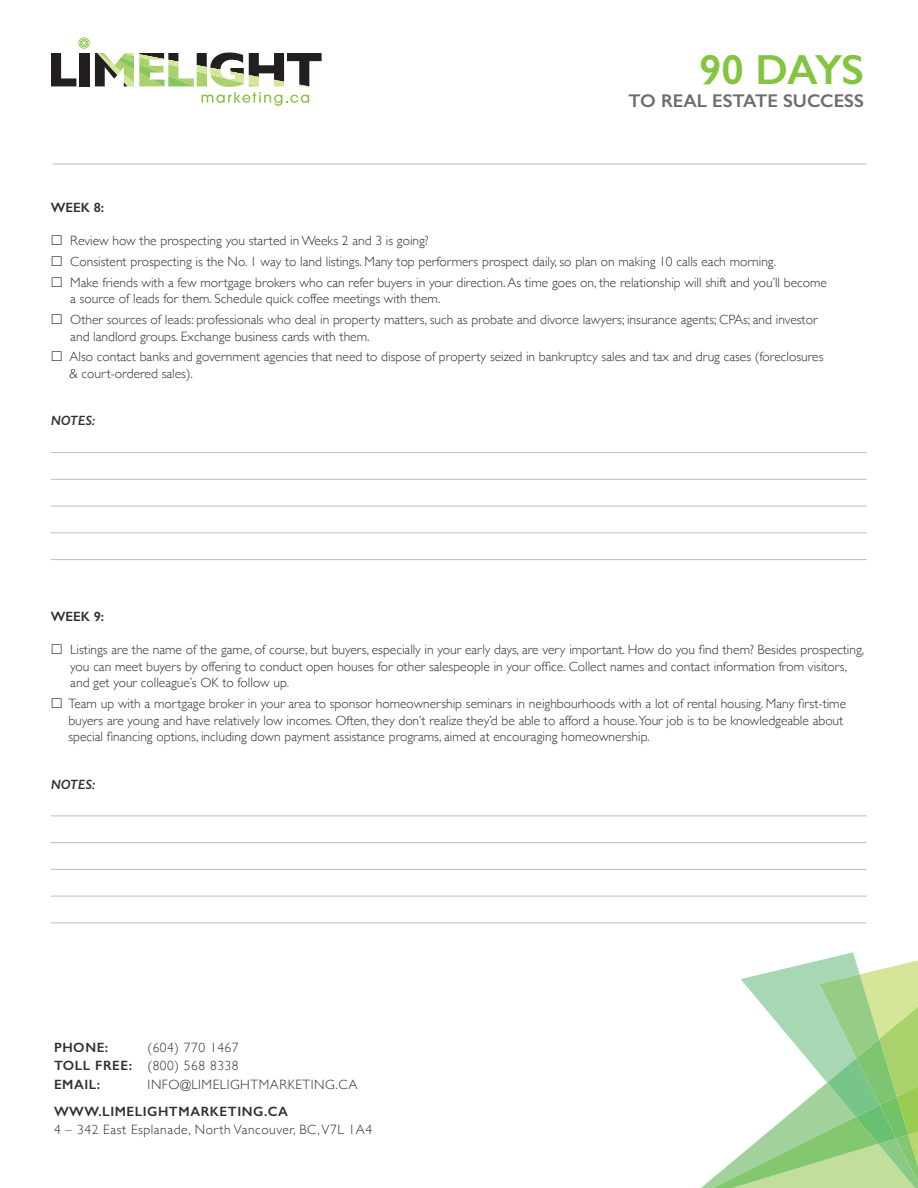
<style>
.page{position:relative;width:918px;height:1188px;background:#fff}
.page>*{position:absolute;margin:0;border:0;box-sizing:border-box;transform-origin:0 0}
.t1{font:600 42.3px "Gill Sans";letter-spacing:-.025em;color:#84c440}
.t2{font:600 18.45px "Gill Sans";color:#6c6d70}
.t3{font:300 13.5px/16.5px "Gill Sans";color:#312f30}
.t4{font:300 13.5px/18px "Gill Sans";letter-spacing:.04em;color:#312f30;text-align:right}
.t5{font:600 13.5px "Gill Sans";letter-spacing:.04em;color:#312f30}
.t6{font:italic 600 13.5px "Gill Sans";color:#312f30}
.s1{font-weight:600}
</style>
<div class="page">
<svg style="left:701px;top:952px;width:217px;height:236px"></svg>
<svg style="left:51px;top:37px;width:271px;height:69px"></svg>
<hr style="left:51px;top:452px;width:816px;height:1px;background:#bcbdc0">
<hr style="left:51px;top:479px;width:816px;height:1px;background:#bcbdc0">
<hr style="left:51px;top:506px;width:816px;height:1px;background:#bcbdc0">
<hr style="left:51px;top:532px;width:816px;height:1px;background:#bcbdc0">
<hr style="left:51px;top:559px;width:816px;height:1px;background:#bcbdc0">
<hr style="left:51px;top:815px;width:816px;height:1px;background:#bcbdc0">
<hr style="left:51px;top:842px;width:816px;height:1px;background:#bcbdc0">
<hr style="left:51px;top:869px;width:816px;height:1px;background:#bcbdc0">
<hr style="left:51px;top:896px;width:816px;height:1px;background:#bcbdc0">
<hr style="left:51px;top:922px;width:816px;height:1px;background:#bcbdc0">
<hr style="left:52px;top:164px;width:815px;height:1px;background:#bcbdc0">
<h1 class="t1" style="left:699px;top:44px;width:166px">90 DAYS</h1>
<h2 class="t2" style="left:629px;top:90px;width:237px">TO REAL ESTATE SUCCESS</h2>
<p class="t5" style="left:51px;top:200px;width:55px">WEEK 8:</p>
<p class="t3" style="left:70px;top:232px;width:360px">Review how the prospecting you started in Weeks 2 and 3 is going?</p>
<p class="t3" style="left:70px;top:253px;width:707px">Consistent prospecting is the No. 1 way to land listings. Many top performers prospect daily, so plan on making 10 calls each morning.</p>
<p class="t3" style="left:70px;top:274px;width:758px">Make friends with a few mortgage brokers who can refer buyers in your direction. As time goes on, the relationship will shift and you’ll become a source of leads for them. Schedule quick coffee meetings with them.</p>
<p class="t3" style="left:70px;top:311px;width:749px">Other sources of leads: professionals who deal in property matters, such as probate and divorce lawyers; insurance agents; CPAs; and investor and landlord groups. Exchange business cards with them.</p>
<p class="t3" style="left:69px;top:348px;width:756px">Also contact banks and government agencies that need to dispose of property seized in bankruptcy sales and tax and drug cases (foreclosures &amp; court-ordered sales).</p>
<p class="t6" style="left:51px;top:413px;width:46px">NOTES:</p>
<p class="t5" style="left:51px;top:609px;width:55px">WEEK 9:</p>
<p class="t3" style="left:70px;top:641px;width:796px">Listings are the name of the game, of course, but buyers, especially in your early days, are very important. How do you find them? Besides prospecting, you can meet buyers by offering to conduct open houses for other salespeople in your office. Collect names and contact information from visitors, and get your colleague’s OK to follow up.</p>
<p class="t3" style="left:68px;top:695px;width:779px">Team up with a mortgage broker in your area to sponsor homeownership seminars in neighbourhoods with a lot of rental housing. Many first-time buyers are young and have relatively low incomes. Often, they don’t realize they’d be able to afford a house.Your job is to be knowledgeable about special financing options, including down payment assistance programs, aimed at encouraging homeownership.</p>
<p class="t6" style="left:51px;top:776px;width:46px">NOTES:</p>
<p class="t4" style="left:54px;top:1037px;width:186px">(604) 770 1467<br><span class="s1">TOLL FREE:</span> (800) 568 8338</p>
<p class="t5" style="left:54px;top:1076px;width:48px">EMAIL:</p>
<p class="t4" style="left:148px;top:1075px;width:211px">INFO@LIMELIGHTMARKETING.CA</p>
<p class="t5" style="left:54px;top:1104px;width:236px">WWW.LIMELIGHTMARKETING.CA</p>
<p class="t4" style="left:54px;top:1120px;width:320px">4 – 342 East Esplanade, North Vancouver, BC, V7L 1A4</p>
<p class="t5" style="left:54px;top:1039px;width:56px">PHONE:</p>
</div>
